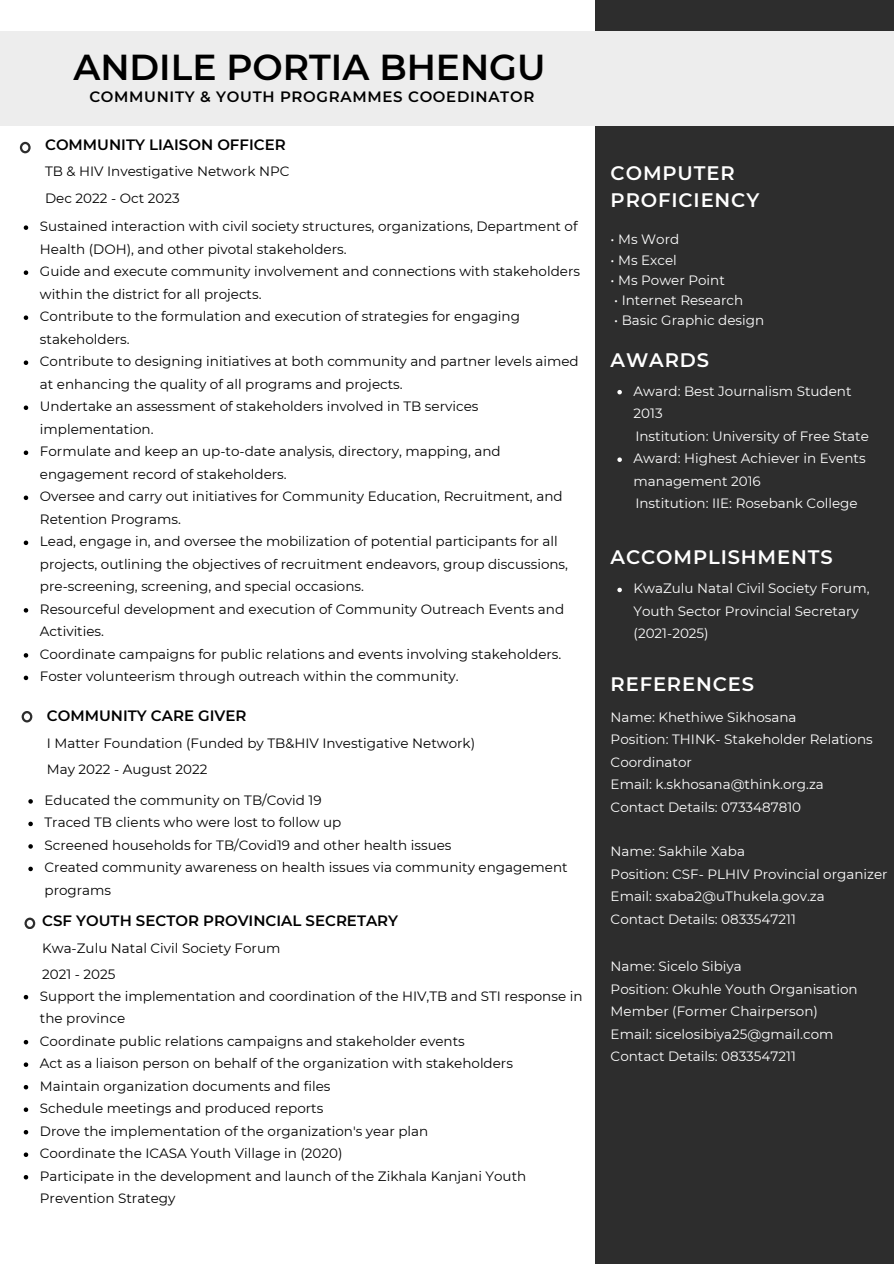
<style>
.page{position:relative;width:894px;height:1264px;background:#fff}
.page>*{position:absolute;margin:0;border:0;box-sizing:border-box;transform-origin:0 0}
.t1{font:600 36px "Montserrat";color:#000}
.t2{font:600 19.5px/27px "Montserrat";letter-spacing:.045em;color:#fff}
.t3{font:600 15px "Montserrat";color:#000}
.t4{font:600 15px "Montserrat";letter-spacing:.045em;color:#000}
.t5{font:13.5px/22.5px "Montserrat";color:#000}
.t6{font:13.5px/22.5px "Montserrat";color:#fff}
</style>
<div class="page">
<div style="left:595px;top:0;width:298px;height:1263px;background:#2d2d2d"></div>
<div style="left:0;top:31px;width:893px;height:95px;background:#ededed"></div>
<svg style="left:617px;top:390px;width:4px;height:4px"></svg>
<svg style="left:617px;top:457px;width:4px;height:5px"></svg>
<svg style="left:617px;top:587px;width:4px;height:5px"></svg>
<svg style="left:22px;top:711px;width:10px;height:11px"></svg>
<svg style="left:28px;top:799px;width:5px;height:4px"></svg>
<svg style="left:28px;top:821px;width:5px;height:5px"></svg>
<svg style="left:28px;top:844px;width:5px;height:4px"></svg>
<svg style="left:28px;top:866px;width:5px;height:5px"></svg>
<svg style="left:24px;top:917px;width:11px;height:11px"></svg>
<svg style="left:24px;top:995px;width:4px;height:4px"></svg>
<svg style="left:24px;top:1040px;width:4px;height:4px"></svg>
<svg style="left:24px;top:1062px;width:4px;height:4px"></svg>
<svg style="left:24px;top:1085px;width:4px;height:4px"></svg>
<svg style="left:24px;top:1107px;width:4px;height:4px"></svg>
<svg style="left:24px;top:1130px;width:4px;height:4px"></svg>
<svg style="left:24px;top:1152px;width:4px;height:4px"></svg>
<svg style="left:24px;top:1175px;width:4px;height:4px"></svg>
<svg style="left:24px;top:225px;width:4px;height:5px"></svg>
<svg style="left:24px;top:270px;width:4px;height:5px"></svg>
<svg style="left:24px;top:315px;width:4px;height:5px"></svg>
<svg style="left:24px;top:360px;width:4px;height:5px"></svg>
<svg style="left:24px;top:405px;width:4px;height:5px"></svg>
<svg style="left:24px;top:450px;width:4px;height:5px"></svg>
<svg style="left:24px;top:495px;width:4px;height:5px"></svg>
<svg style="left:24px;top:540px;width:4px;height:5px"></svg>
<svg style="left:24px;top:608px;width:4px;height:4px"></svg>
<svg style="left:24px;top:653px;width:4px;height:4px"></svg>
<svg style="left:24px;top:675px;width:4px;height:5px"></svg>
<svg style="left:20px;top:142px;width:11px;height:11px"></svg>
<h2 class="t1" style="left:73px;top:45px;width:473px">ANDILE PORTIA BHENGU</h2>
<p class="t4" style="left:89px;top:88px;width:446px">COMMUNITY &amp; YOUTH PROGRAMMES COOEDINATOR</p>
<p class="t3" style="left:45px;top:135px;width:242px">COMMUNITY LIAISON OFFICER</p>
<p class="t5" style="left:45px;top:160px;width:246px">TB &amp; HIV Investigative Network NPC</p>
<p class="t5" style="left:45px;top:187px;width:136px">Dec 2022 - Oct 2023</p>
<p class="t5" style="left:40px;top:215px;width:539px">Sustained interaction with civil society structures, organizations, Department of<br>Health (DOH), and other pivotal stakeholders.</p>
<p class="t5" style="left:40px;top:260px;width:541px">Guide and execute community involvement and connections with stakeholders within the district for all projects.</p>
<p class="t5" style="left:40px;top:305px;width:481px">Contribute to the formulation and execution of strategies for engaging stakeholders.</p>
<h3 class="t5" style="left:40px;top:350px;width:540px">Contribute to designing initiatives at both community and partner levels aimed at enhancing the quality of all programs and projects.</h3>
<p class="t5" style="left:40px;top:395px;width:440px">Undertake an assessment of stakeholders involved in TB services implementation.</p>
<p class="t5" style="left:40px;top:440px;width:462px">Formulate and keep an up-to-date analysis, directory, mapping, and engagement record of stakeholders.</p>
<p class="t5" style="left:40px;top:485px;width:524px">Oversee and carry out initiatives for Community Education, Recruitment, and<br>Retention Programs.</p>
<p class="t5" style="left:40px;top:530px;width:529px">Lead, engage in, and oversee the mobilization of potential participants for all projects, outlining the objectives of recruitment endeavors, group discussions, pre-screening, screening, and special occasions.</p>
<p class="t5" style="left:40px;top:597px;width:525px">Resourceful development and execution of Community Outreach Events and<br>Activities.</p>
<p class="t5" style="left:40px;top:642px;width:523px">Coordinate campaigns for public relations and events involving stakeholders.</p>
<p class="t5" style="left:40px;top:665px;width:420px">Foster volunteerism through outreach within the community.</p>
<p class="t3" style="left:47px;top:707px;width:201px">COMMUNITY CARE GIVER</p>
<p class="t5" style="left:47px;top:731px;width:429px">I Matter Foundation (Funded by TB&amp;HIV Investigative Network)</p>
<p class="t5" style="left:47px;top:758px;width:162px">May 2022 - August 2022</p>
<p class="t5" style="left:45px;top:788px;width:278px">Educated the community on TB/Covid 19</p>
<p class="t5" style="left:45px;top:811px;width:298px">Traced TB clients who were lost to follow up</p>
<p class="t5" style="left:45px;top:833px;width:408px">Screened households for TB/Covid19 and other health issues</p>
<p class="t5" style="left:45px;top:856px;width:524px">Created community awareness on health issues via community engagement programs</p>
<p class="t3" style="left:42px;top:911px;width:357px">CSF YOUTH SECTOR PROVINCIAL SECRETARY</p>
<p class="t5" style="left:42px;top:936px;width:240px">Kwa-Zulu Natal Civil Society Forum</p>
<p class="t5" style="left:42px;top:963px;width:75px">2021 - 2025</p>
<p class="t5" style="left:40px;top:984px;width:544px">Support the implementation and coordination of the HIV,TB and STI response in the province</p>
<h1 class="t5" style="left:40px;top:1029px;width:426px">Coordinate public relations campaigns and stakeholder events</h1>
<h3 class="t5" style="left:40px;top:1051px;width:474px">Act as a liaison person on behalf of the organization with stakeholders</h3>
<h3 class="t5" style="left:40px;top:1074px;width:292px">Maintain organization documents and files</h3>
<p class="t5" style="left:40px;top:1096px;width:285px">Schedule meetings and produced reports</p>
<p class="t5" style="left:40px;top:1119px;width:390px">Drove the implementation of the organization's year plan</p>
<p class="t5" style="left:40px;top:1141px;width:304px">Coordinate the ICASA Youth Village in (2020)</p>
<p class="t5" style="left:40px;top:1164px;width:487px">Participate in the development and launch of the Zikhala Kanjani Youth<br>Prevention Strategy</p>
<p class="t2" style="left:610px;top:159px;width:150px">COMPUTER<br>PROFICIENCY</p>
<p class="t6" style="left:610px;top:228px;width:70px">• Ms Word</p>
<p class="t6" style="left:610px;top:248px;width:68px">• Ms Excel</p>
<p class="t6" style="left:610px;top:269px;width:116px">• Ms Power Point</p>
<h2 class="t6" style="left:614px;top:289px;width:130px">• Internet Research</h2>
<p class="t6" style="left:614px;top:309px;width:151px">• Basic Graphic design</p>
<p class="t2" style="left:610px;top:346px;width:100px">AWARDS</p>
<p class="t6" style="left:633px;top:379px;width:219px">Award: Best Journalism Student<br>2013</p>
<p class="t6" style="left:635px;top:424px;width:235px">Institution: University of Free State</p>
<h2 class="t6" style="left:633px;top:447px;width:233px">Award: Highest Achiever in Events management 2016</h2>
<p class="t6" style="left:635px;top:492px;width:224px">Institution: IIE: Rosebank College</p>
<h2 class="t2" style="left:610px;top:543px;width:223px">ACCOMPLISHMENTS</h2>
<p class="t6" style="left:633px;top:577px;width:237px">KwaZulu Natal Civil Society Forum,<br>Youth Sector Provincial Secretary (2021-2025)</p>
<p class="t2" style="left:610px;top:670px;width:145px">REFERENCES</p>
<p class="t6" style="left:610px;top:705px;width:187px">Name: Khethiwe Sikhosana</p>
<p class="t6" style="left:610px;top:728px;width:263px">Position: THINK- Stakeholder Relations<br>Coordinator</p>
<p class="t6" style="left:610px;top:773px;width:215px">Email: k.skhosana@think.org.za</p>
<p class="t6" style="left:610px;top:795px;width:192px">Contact Details: 0733487810</p>
<p class="t6" style="left:610px;top:840px;width:136px">Name: Sakhile Xaba</p>
<p class="t6" style="left:610px;top:862px;width:278px">Position: CSF- PLHIV Provincial organizer</p>
<p class="t6" style="left:610px;top:885px;width:216px">Email: sxaba2@uThukela.gov.za</p>
<p class="t6" style="left:610px;top:907px;width:187px">Contact Details: 0833547211</p>
<h3 class="t6" style="left:610px;top:954px;width:133px">Name: Sicelo Sibiya</h3>
<p class="t6" style="left:610px;top:977px;width:248px">Position: Okuhle Youth Organisation<br>Member (Former Chairperson)</p>
<p class="t6" style="left:610px;top:1022px;width:224px">Email: sicelosibiya25@gmail.com</p>
<p class="t6" style="left:610px;top:1044px;width:187px">Contact Details: 0833547211</p>
</div>
